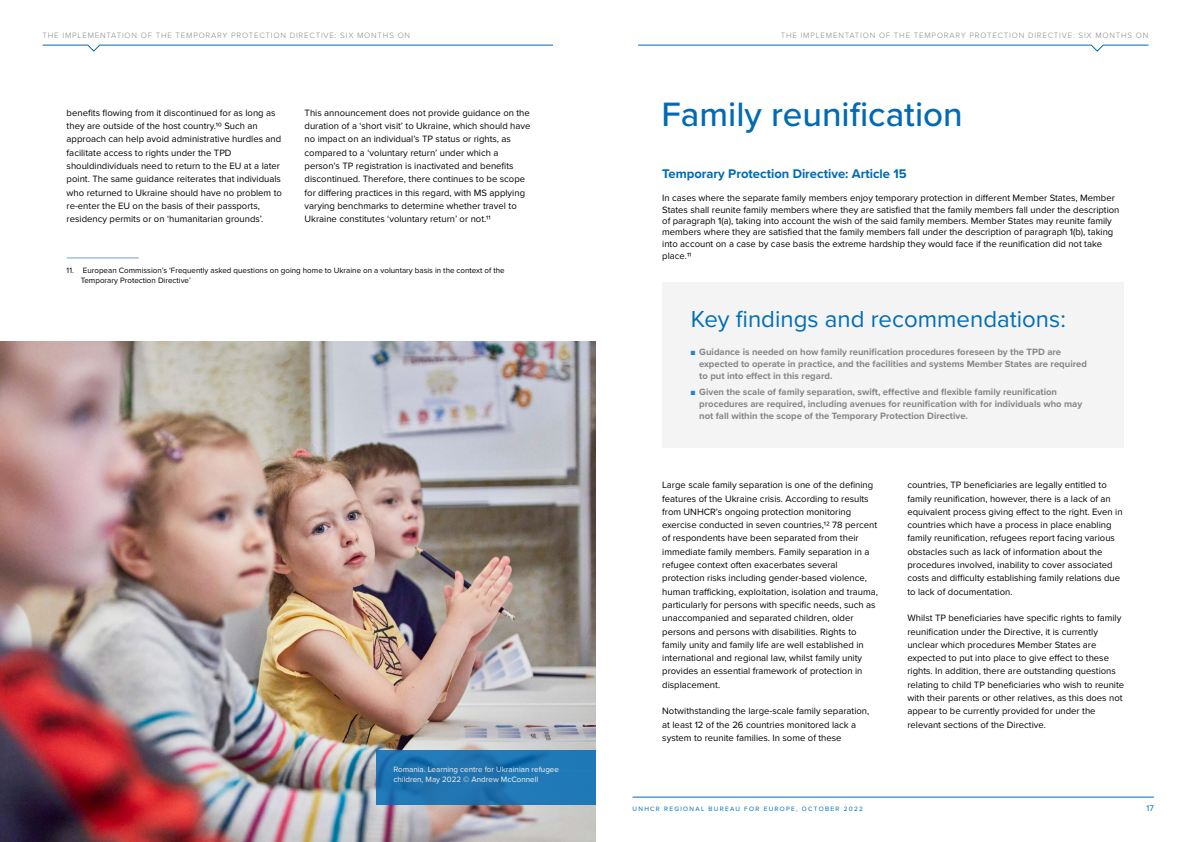
<style>
.page{position:relative;width:1191px;height:842px;background:#fff}
.page>*{position:absolute;margin:0;border:0;box-sizing:border-box;transform-origin:0 0}
.t1{font:500 35px "Proxima Nova";color:#006ab4}
.t2{font:24px "Proxima Nova";color:#006eb7}
.t3{font:700 13px "Proxima Nova";color:#006ab4}
.t4{font:9.5px/13.3px "Proxima Nova";color:#000}
.t5{font:700 9.5px/12px "Proxima Nova";color:#878787}
.t6{font:8.5px "Proxima Nova";color:#006ab4}
.t7{font:8px/9.6px "Proxima Nova";color:#000}
.t8{font:300 8px "Proxima Nova";letter-spacing:.1em;color:#878787}
.t9{font:8px/9.6px "Proxima Nova";color:#fff}
.t10{font:6.5px "Proxima Nova";letter-spacing:.2em;color:#006ab4}
.s1{color:#2a82c5}
</style>
<div class="page">
<hr style="left:632px;top:797px;width:521px;height:1px;background:#006ab4">
<svg style="left:42px;top:44px;width:511px;height:8px"></svg>
<svg style="left:638px;top:44px;width:511px;height:8px"></svg>
<div style="left:662px;top:282px;width:462px;height:166px;background:#f4f4f4"></div>
<hr style="left:67px;top:258px;width:72px;height:1px;background:#719ed4">
<img style="left:0;top:342px;width:595px;height:500px">
<svg style="left:376px;top:750px;width:219px;height:54px;background:#1e74b1"></svg>
<p class="t8" style="left:43px;top:29px;width:369px">THE IMPLEMENTATION OF THE TEMPORARY PROTECTION DIRECTIVE: SIX MONTHS ON</p>
<p class="t8" style="left:781px;top:29px;width:369px">THE IMPLEMENTATION OF THE TEMPORARY PROTECTION DIRECTIVE: SIX MONTHS ON</p>
<p class="t4" style="left:67px;top:106px;width:217px">benefits flowing from it discontinued for as long as they are outside of the host country.10 Such an approach can help avoid administrative hurdles and facilitate access to rights under the TPD shouldindividuals need to return to the EU at a later point. The same guidance reiterates that individuals who returned to Ukraine should have no problem to re-enter the EU on the basis of their passports, residency permits or on ‘humanitarian grounds’.</p>
<p class="t4" style="left:304px;top:106px;width:227px">This announcement does not provide guidance on the duration of a ‘short visit’ to Ukraine, which should have no impact on an individual’s TP status or rights, as compared to a ‘voluntary return’ under which a person’s TP registration is inactivated and benefits discontinued. Therefore, there continues to be scope for differing practices in this regard, with MS applying varying benchmarks to determine whether travel to Ukraine constitutes ‘voluntary return’ or not.11</p>
<p class="t7" style="left:81px;top:265px;width:425px;text-indent:-14px">11. European Commission’s ‘Frequently asked questions on going home to Ukraine on a voluntary basis in the context of the<br>Temporary Protection Directive’</p>
<p class="t9" style="left:393px;top:764px;width:167px">Romania. Learning centre for Ukrainian refugee children, May 2022 © Andrew McConnell</p>
<h1 class="t1" style="left:661px;top:88px;width:303px">Family reunification</h1>
<h3 class="t3" style="left:662px;top:164px;width:246px">Temporary Protection Directive: Article 15</h3>
<p class="t4" style="left:662px;top:192px;width:459px;line-height:11.5px">In cases where the separate family members enjoy temporary protection in different Member States, Member States shall reunite family members where they are satisfied that the family members fall under the description of paragraph 1(a), taking into account the wish of the said family members. Member States may reunite family members where they are satisfied that the family members fall under the description of paragraph 1(b), taking into account on a case by case basis the extreme hardship they would face if the reunification did not take place.11</p>
<h2 class="t2" style="left:690px;top:301px;width:377px">Key findings and recommendations:</h2>
<p class="t5" style="left:699px;top:345px;width:389px;text-indent:-9px"><span class="s1">■</span> Guidance is needed on how family reunification procedures foreseen by the TPD are expected to operate in practice, and the facilities and systems Member States are required to put into effect in this regard.</p>
<p class="t5" style="left:699px;top:386px;width:384px;text-indent:-9px"><span class="s1">■</span> Given the scale of family separation, swift, effective and flexible family reunification procedures are required, including avenues for reunification with for individuals who may not fall within the scope of the Temporary Protection Directive.</p>
<p class="t4" style="left:662px;top:478px;width:217px">Large scale family separation is one of the defining features of the Ukraine crisis. According to results from UNHCR’s ongoing protection monitoring exercise conducted in seven countries,12 78 percent of respondents have been separated from their immediate family members. Family separation in a refugee context often exacerbates several protection risks including gender-based violence, human trafficking, exploitation, isolation and trauma, particularly for persons with specific needs, such as unaccompanied and separated children, older persons and persons with disabilities. Rights to family unity and family life are well established in international and regional law, whilst family unity provides an essential framework of protection in displacement.</p>
<p class="t4" style="left:662px;top:704px;width:209px">Notwithstanding the large-scale family separation, at least 12 of the 26 countries monitored lack a system to reunite families. In some of these</p>
<p class="t4" style="left:907px;top:478px;width:217px">countries, TP beneficiaries are legally entitled to family reunification, however, there is a lack of an equivalent process giving effect to the right. Even in countries which have a process in place enabling family reunification, refugees report facing various obstacles such as lack of information about the procedures involved, inability to cover associated costs and difficulty establishing family relations due to lack of documentation.</p>
<p class="t4" style="left:907px;top:611px;width:218px">Whilst TP beneficiaries have specific rights to family reunification under the Directive, it is currently unclear which procedures Member States are expected to put into place to give effect to these rights. In addition, there are outstanding questions relating to child TP beneficiaries who wish to reunite with their parents or other relatives, as this does not appear to be currently provided for under the relevant sections of the Directive.</p>
<p class="t10" style="left:632px;top:804px;width:232px">UNHCR REGIONAL BUREAU FOR EUROPE, OCTOBER 2022</p>
<p class="t6" style="left:1146px;top:802px;width:9px">17</p>
</div>
